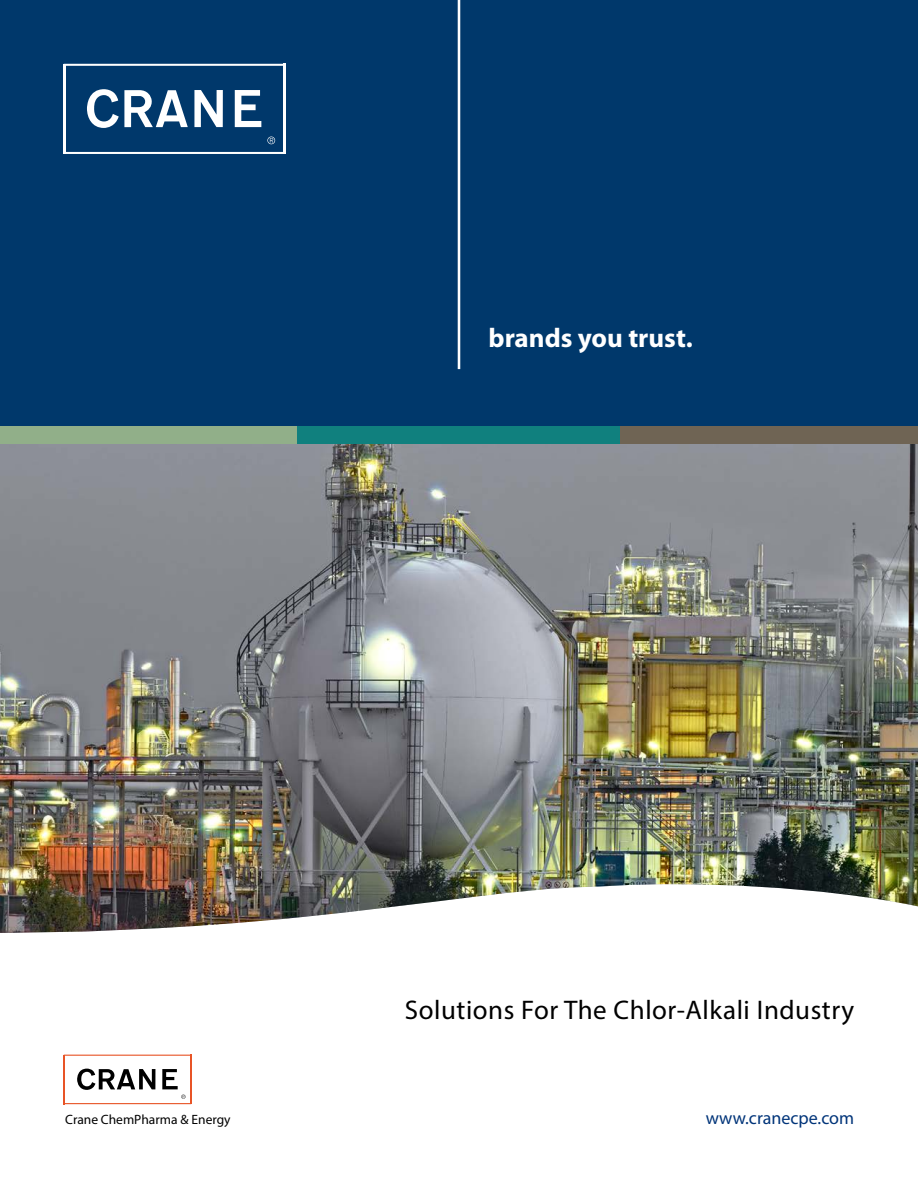
<style>
.page{position:relative;width:918px;height:1188px;background:#fff}
.page>*{position:absolute;margin:0;border:0;box-sizing:border-box;transform-origin:0 0}
.t1{font:27px "Myriad Pro";letter-spacing:.02em;color:#000}
.t2{font:700 27px "Myriad Pro";color:#fff}
.t3{font:18px "Myriad Pro";color:#003479}
.t4{font:13.5px "Myriad Pro";color:#000}
</style>
<div class="page">
<img style="left:0;top:444px;width:918px;height:489px">
<div style="left:0;top:0;width:918px;height:435px;background:#00386b"></div>
<svg style="left:458px;top:0;width:2px;height:369px"></svg>
<svg style="left:162px;top:1069px;width:16px;height:20px"></svg>
<svg style="left:77px;top:1069px;width:78px;height:21px"></svg>
<hr style="left:65px;top:1103px;width:126px;height:1px;background:#e85426">
<hr style="left:190px;top:1055px;width:1px;height:49px;background:#e85426">
<hr style="left:64px;top:1055px;width:127px;height:1px;background:#e85426">
<hr style="left:64px;top:1055px;width:1px;height:49px;background:#e85426">
<svg style="left:181px;top:1095px;width:5px;height:4px"></svg>
<div style="left:0;top:426px;width:298px;height:18px;background:#91af89"></div>
<div style="left:620px;top:426px;width:298px;height:18px;background:#6f6454"></div>
<div style="left:298px;top:426px;width:322px;height:18px;background:#10807e"></div>
<svg style="left:194px;top:90px;width:29px;height:37px"></svg>
<svg style="left:235px;top:90px;width:26px;height:37px"></svg>
<svg style="left:87px;top:89px;width:101px;height:39px"></svg>
<hr style="left:65px;top:152px;width:220px;height:2px;background:#fff">
<hr style="left:283px;top:64px;width:2px;height:90px;background:#fff">
<hr style="left:64px;top:64px;width:221px;height:2px;background:#fff">
<hr style="left:64px;top:64px;width:2px;height:90px;background:#fff">
<svg style="left:267px;top:137px;width:8px;height:7px"></svg>
<p class="t2" style="left:489px;top:323px;width:206px">brands you trust.</p>
<p class="t1" style="left:405px;top:993px;width:451px">Solutions For The Chlor-Alkali Industry</p>
<p class="t4" style="left:65px;top:1111px;width:167px">Crane ChemPharma &amp; Energy</p>
<p class="t3" style="left:706px;top:1107px;width:150px">www.cranecpe.com</p>
</div>
